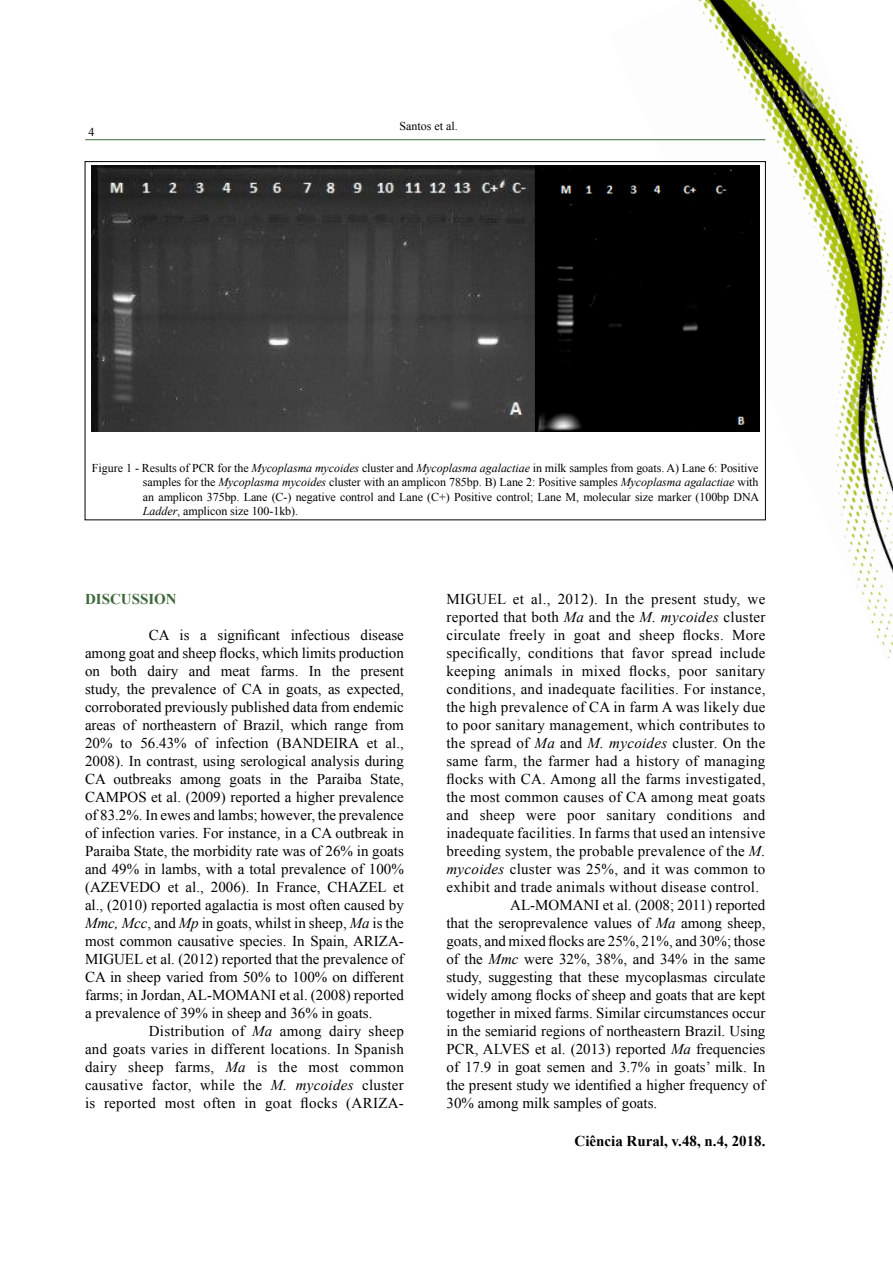
<style>
.page{position:relative;width:893px;height:1263px;background:#fff}
.page>*{position:absolute;margin:0;border:0;box-sizing:border-box;transform-origin:0 0}
.t1{font:15px "Times New Roman";color:#000}
.t2{font:15px "Times New Roman";letter-spacing:.02em;color:#000}
.t3{font:700 15px "Times New Roman";color:#000}
.t4{font:700 15px "Times New Roman";color:#3c683a}
.t5{font:12px/14.4px "Times New Roman";letter-spacing:-.005em;color:#000;text-align:justify}
.s1{font-style:italic}
</style>
<div class="page">
<img style="left:608px;top:0;width:285px;height:658px">
<hr style="left:85px;top:139px;width:680px;height:1px;background:#3c683a">
<img style="left:91px;top:166px;width:669px;height:266px">
<p class="t5" style="left:88px;top:125px;width:7px">4</p>
<p class="t5" style="left:399px;top:119px;width:60px">Santos et al.</p>
<p class="t5" style="left:143px;top:460px;width:618px;text-indent:-51px">Figure 1 - Results of PCR for the <span class="s1">Mycoplasma mycoides</span> cluster and <span class="s1">Mycoplasma agalactiae</span> in milk samples from goats. A) Lane 6: Positive samples for the <span class="s1">Mycoplasma mycoides</span> cluster with an amplicon 785bp. B) Lane 2: Positive samples <span class="s1">Mycoplasma agalactiae</span> with an amplicon 375bp. Lane (C-) negative control and Lane (C+) Positive control; Lane M, molecular size marker (100bp DNA <span class="s1">Ladder</span>, amplicon size 100-1kb).</p>
<p class="t4" style="left:85px;top:589px;width:93px">DISCUSSION</p>
<p class="t1" style="left:149px;top:625px;width:257px">CA is a significant infectious disease</p>
<p class="t1" style="left:85px;top:643px;width:320px">among goat and sheep flocks, which limits production</p>
<p class="t1" style="left:85px;top:661px;width:320px">on both dairy and meat farms. In the present</p>
<p class="t1" style="left:85px;top:679px;width:320px">study, the prevalence of CA in goats, as expected,</p>
<p class="t1" style="left:85px;top:697px;width:320px">corroborated previously published data from endemic</p>
<p class="t1" style="left:85px;top:715px;width:320px">areas of northeastern of Brazil, which range from</p>
<p class="t1" style="left:85px;top:733px;width:320px">20% to 56.43% of infection (BANDEIRA et al.,</p>
<p class="t1" style="left:85px;top:751px;width:320px">2008). In contrast, using serological analysis during</p>
<p class="t1" style="left:85px;top:769px;width:320px">CA outbreaks among goats in the Paraiba State,</p>
<p class="t1" style="left:85px;top:787px;width:320px">CAMPOS et al. (2009) reported a higher prevalence</p>
<p class="t1" style="left:85px;top:805px;width:320px">of 83.2%. In ewes and lambs; however, the prevalence</p>
<p class="t1" style="left:85px;top:823px;width:320px">of infection varies. For instance, in a CA outbreak in</p>
<p class="t1" style="left:85px;top:841px;width:320px">Paraiba State, the morbidity rate was of 26% in goats</p>
<p class="t1" style="left:85px;top:859px;width:320px">and 49% in lambs, with a total prevalence of 100%</p>
<p class="t1" style="left:85px;top:877px;width:320px">(AZEVEDO et al., 2006). In France, CHAZEL et</p>
<p class="t1" style="left:85px;top:895px;width:320px">al., (2010) reported agalactia is most often caused by</p>
<p class="t1" style="left:85px;top:913px;width:320px"><span class="s1">Mmc, Mcc</span>, and <span class="s1">Mp</span> in goats, whilst in sheep, <span class="s1">Ma</span> is the</p>
<p class="t1" style="left:85px;top:931px;width:320px">most common causative species. In Spain, ARIZA-</p>
<p class="t1" style="left:85px;top:949px;width:320px">MIGUEL et al. (2012) reported that the prevalence of</p>
<p class="t1" style="left:85px;top:967px;width:320px">CA in sheep varied from 50% to 100% on different</p>
<p class="t1" style="left:85px;top:985px;width:320px">farms; in Jordan, AL-MOMANI et al. (2008) reported</p>
<p class="t1" style="left:85px;top:1003px;width:289px">a prevalence of 39% in sheep and 36% in goats.</p>
<p class="t2" style="left:149px;top:1021px;width:257px">Distribution of <span class="s1">Ma</span> among dairy sheep</p>
<p class="t2" style="left:85px;top:1039px;width:320px">and goats varies in different locations. In Spanish</p>
<p class="t2" style="left:85px;top:1057px;width:320px">dairy sheep farms, <span class="s1">Ma</span> is the most common</p>
<p class="t2" style="left:85px;top:1075px;width:320px">causative factor, while the <span class="s1">M. mycoides</span> cluster</p>
<p class="t2" style="left:85px;top:1093px;width:320px">is reported most often in goat flocks (ARIZA-</p>
<p class="t2" style="left:446px;top:589px;width:320px">MIGUEL et al., 2012). In the present study, we</p>
<p class="t2" style="left:446px;top:607px;width:320px">reported that both <span class="s1">Ma</span> and the <span class="s1">M. mycoides</span> cluster</p>
<p class="t2" style="left:446px;top:625px;width:320px">circulate freely in goat and sheep flocks. More</p>
<p class="t2" style="left:446px;top:643px;width:320px">specifically, conditions that favor spread include</p>
<p class="t2" style="left:446px;top:661px;width:320px">keeping animals in mixed flocks, poor sanitary</p>
<p class="t2" style="left:446px;top:679px;width:320px">conditions, and inadequate facilities. For instance,</p>
<p class="t2" style="left:446px;top:697px;width:320px">the high prevalence of CA in farm A was likely due</p>
<p class="t2" style="left:446px;top:715px;width:320px">to poor sanitary management, which contributes to</p>
<p class="t2" style="left:446px;top:733px;width:320px">the spread of <span class="s1">Ma</span> and <span class="s1">M. mycoides</span> cluster. On the</p>
<p class="t2" style="left:446px;top:751px;width:320px">same farm, the farmer had a history of managing</p>
<p class="t2" style="left:446px;top:769px;width:320px">flocks with CA. Among all the farms investigated,</p>
<p class="t2" style="left:446px;top:787px;width:320px">the most common causes of CA among meat goats</p>
<p class="t2" style="left:446px;top:805px;width:320px">and sheep were poor sanitary conditions and</p>
<p class="t2" style="left:446px;top:823px;width:320px">inadequate facilities. In farms that used an intensive</p>
<p class="t2" style="left:446px;top:841px;width:320px">breeding system, the probable prevalence of the <span class="s1">M.</span></p>
<p class="t2" style="left:446px;top:859px;width:320px"><span class="s1">mycoides</span> cluster was 25%, and it was common to</p>
<p class="t2" style="left:446px;top:877px;width:314px">exhibit and trade animals without disease control.</p>
<p class="t1" style="left:510px;top:895px;width:257px">AL-MOMANI et al. (2008; 2011) reported</p>
<p class="t1" style="left:446px;top:913px;width:320px">that the seroprevalence values of <span class="s1">Ma</span> among sheep,</p>
<p class="t1" style="left:446px;top:931px;width:320px">goats, and mixed flocks are 25%, 21%, and 30%; those</p>
<p class="t1" style="left:446px;top:949px;width:320px">of the <span class="s1">Mmc</span> were 32%, 38%, and 34% in the same</p>
<p class="t1" style="left:446px;top:967px;width:320px">study, suggesting that these mycoplasmas circulate</p>
<p class="t1" style="left:446px;top:985px;width:320px">widely among flocks of sheep and goats that are kept</p>
<p class="t1" style="left:446px;top:1003px;width:320px">together in mixed farms. Similar circumstances occur</p>
<p class="t1" style="left:446px;top:1021px;width:320px">in the semiarid regions of northeastern Brazil. Using</p>
<p class="t1" style="left:446px;top:1039px;width:320px">PCR, ALVES et al. (2013) reported <span class="s1">Ma</span> frequencies</p>
<p class="t1" style="left:446px;top:1057px;width:320px">of 17.9 in goat semen and 3.7% in goats’ milk. In</p>
<p class="t1" style="left:446px;top:1075px;width:320px">the present study we identified a higher frequency of</p>
<p class="t1" style="left:446px;top:1093px;width:212px">30% among milk samples of goats.</p>
<p class="t3" style="left:575px;top:1130px;width:192px">Ciência Rural, v.48, n.4, 2018.</p>
</div>
